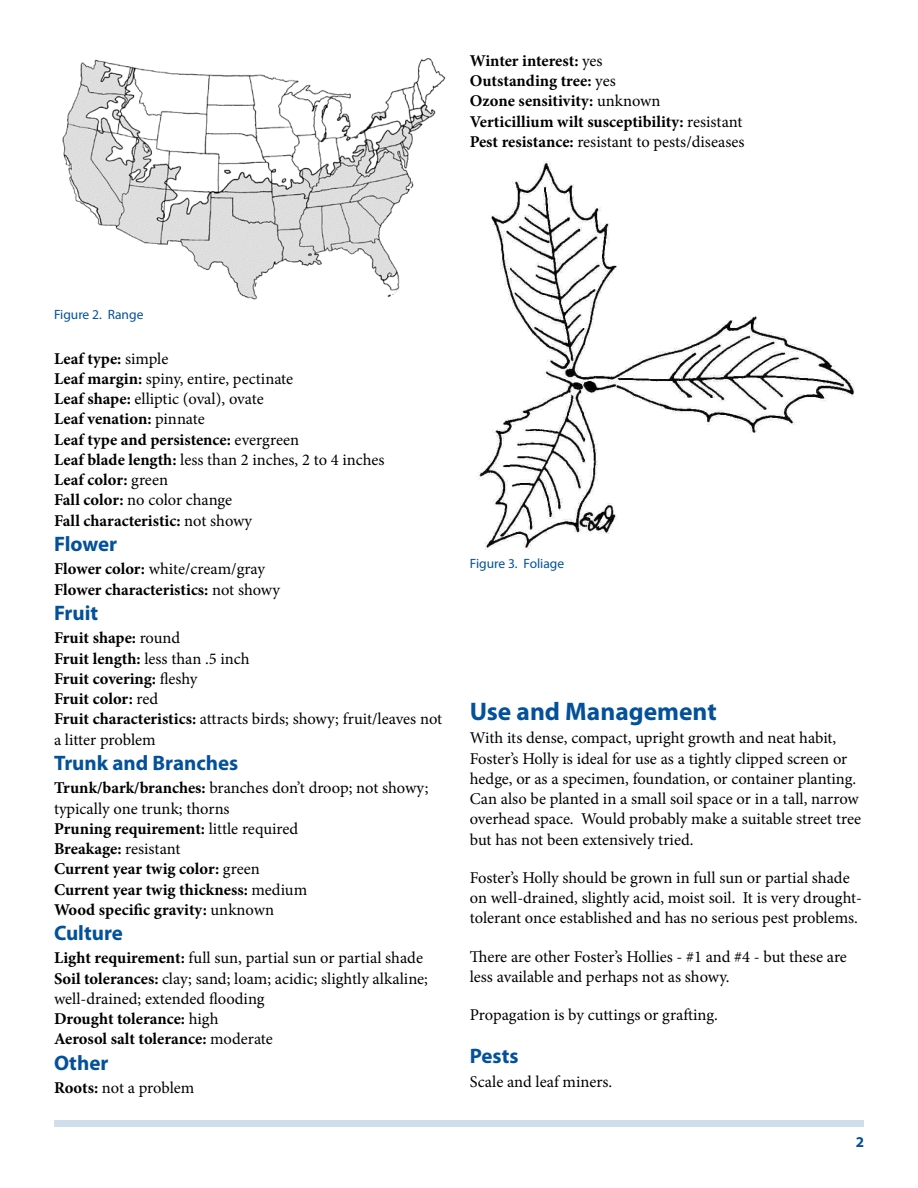
<style>
.page{position:relative;width:918px;height:1188px;background:#fff}
.page>*{position:absolute;margin:0;border:0;box-sizing:border-box;transform-origin:0 0}
.t1{font:700 25.5px "Myriad Pro";color:#03519a}
.t2{font:700 21px "Myriad Pro";color:#03519a}
.t3{font:16.5px/20.2px "Minion Pro";color:#000}
.t4{font:700 16.5px/20.2px "Minion Pro";color:#000}
.t5{font:700 15px "Myriad Pro";color:#03519a}
.t6{font:13.5px "Myriad Pro";color:#03519a}
.s1{font-weight:400}
.s2{font-weight:700}
</style>
<div class="page">
<div style="left:54px;top:1120px;width:810px;height:7px;background:#d0ddea"></div>
<img style="left:62px;top:58px;width:384px;height:242px">
<img style="left:477px;top:161px;width:378px;height:389px">
<p class="t4" style="left:470px;top:50px;width:276px">Winter interest: <span class="s1">yes<br></span>Outstanding tree: <span class="s1">yes<br></span>Ozone sensitivity: <span class="s1">unknown </span>Verticillium wilt susceptibility: <span class="s1">resistant </span>Pest resistance: <span class="s1">resistant to pests/diseases</span></p>
<p class="t6" style="left:54px;top:306px;width:91px">Figure 2. Range</p>
<p class="t4" style="left:54px;top:348px;width:332px">Leaf type: <span class="s1">simple<br></span>Leaf margin: <span class="s1">spiny, entire, pectinate<br></span>Leaf shape: <span class="s1">elliptic (oval), ovate<br></span>Leaf venation: <span class="s1">pinnate<br></span>Leaf type and persistence: <span class="s1">evergreen<br></span>Leaf blade length: <span class="s1">less than 2 inches, 2 to 4 inches<br></span>Leaf color: <span class="s1">green<br></span>Fall color: <span class="s1">no color change<br></span>Fall characteristic: <span class="s1">not showy</span></p>
<p class="t2" style="left:54px;top:530px;width:65px">Flower</p>
<p class="t4" style="left:54px;top:559px;width:228px">Flower color: <span class="s1">white/cream/gray<br></span>Flower characteristics: <span class="s1">not showy</span></p>
<p class="t2" style="left:54px;top:599px;width:46px">Fruit</p>
<p class="t3" style="left:54px;top:628px;width:390px"><span class="s2">Fruit shape:</span> round<br><span class="s2">Fruit length:</span> less than .5 inch<br><span class="s2">Fruit covering:</span> fleshy<br><span class="s2">Fruit color:</span> red<br><span class="s2">Fruit characteristics:</span> attracts birds; showy; fruit/leaves not a litter problem</p>
<p class="t2" style="left:54px;top:749px;width:186px">Trunk and Branches</p>
<p class="t4" style="left:54px;top:778px;width:376px">Trunk/bark/branches: <span class="s1">branches don’t droop; not showy; typically one trunk; thorns<br></span>Pruning requirement: <span class="s1">little required<br></span>Breakage: <span class="s1">resistant<br></span>Current year twig color: <span class="s1">green<br></span>Current year twig thickness: <span class="s1">medium<br></span>Wood specific gravity: <span class="s1">unknown</span></p>
<p class="t2" style="left:54px;top:919px;width:70px">Culture</p>
<p class="t3" style="left:54px;top:948px;width:376px"><span class="s2">Light requirement:</span> full sun, partial sun or partial shade <span class="s2">Soil tolerances:</span> clay; sand; loam; acidic; slightly alkaline; well-drained; extended flooding<br><span class="s2">Drought tolerance:</span> high<br><span class="s2">Aerosol salt tolerance:</span> moderate</p>
<p class="t2" style="left:54px;top:1049px;width:56px">Other</p>
<p class="t3" style="left:54px;top:1078px;width:142px"><span class="s2">Roots:</span> not a problem</p>
<p class="t6" style="left:470px;top:555px;width:96px">Figure 3. Foliage</p>
<p class="t1" style="left:470px;top:695px;width:248px">Use and Management</p>
<p class="t3" style="left:470px;top:728px;width:393px">With its dense, compact, upright growth and neat habit, Foster’s Holly is ideal for use as a tightly clipped screen or hedge, or as a specimen, foundation, or container planting.<br>Can also be planted in a small soil space or in a tall, narrow overhead space. Would probably make a suitable street tree but has not been extensively tried.</p>
<p class="t3" style="left:470px;top:867px;width:394px">Foster’s Holly should be grown in full sun or partial shade on well-drained, slightly acid, moist soil. It is very drought&shy;tolerant once established and has no serious pest problems.</p>
<p class="t3" style="left:470px;top:946px;width:379px">There are other Foster’s Hollies - #1 and #4 - but these are less available and perhaps not as showy.</p>
<p class="t3" style="left:470px;top:1005px;width:250px">Propagation is by cuttings or grafting.</p>
<p class="t2" style="left:470px;top:1043px;width:50px">Pests</p>
<p class="t3" style="left:470px;top:1071px;width:144px">Scale and leaf miners.</p>
<p class="t5" style="left:856px;top:1133px;width:10px">2</p>
</div>
